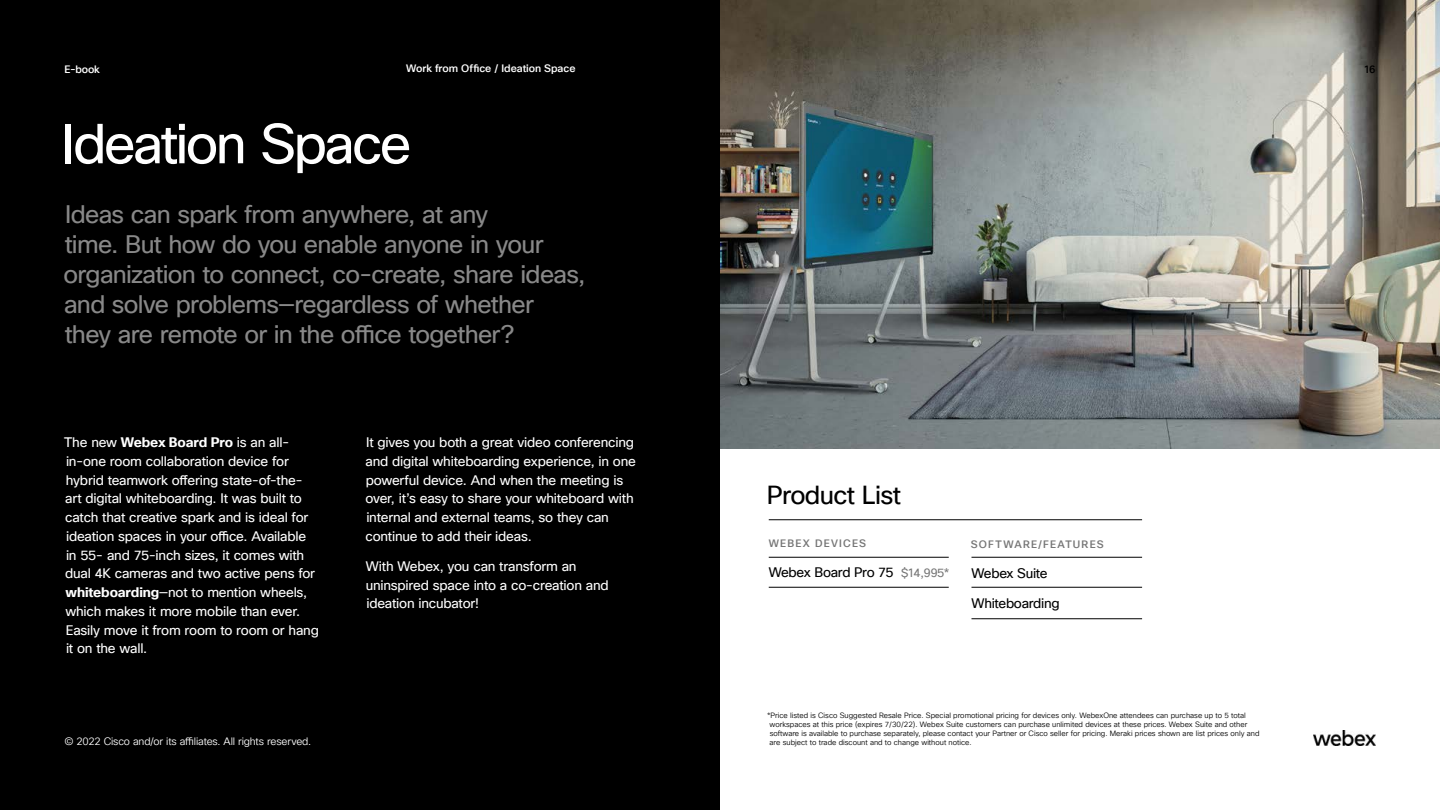
<style>
.page{position:relative;width:1440px;height:810px;background:#fff}
.page>*{position:absolute;margin:0;border:0;box-sizing:border-box;transform-origin:0 0}
.t1{font:54.75px "Cisco Sans TT";letter-spacing:-.045em;color:#fff}
.t2{font:25.5px "Cisco Sans TT";letter-spacing:-.025em;color:#000}
.t3{font:24.75px/30px "Cisco Sans TT";letter-spacing:-.03em;color:#888}
.t4{font:13.5px/18.8px "Cisco Sans TT";letter-spacing:-.015em;color:#fff}
.t5{font:13.5px "Cisco Sans TT";letter-spacing:-.025em;color:#000}
.t6{font:10.5px "Cisco Sans TT Light";letter-spacing:-.015em;color:#fff}
.t7{font:500 10.5px "Cisco Sans TT";letter-spacing:-.005em;color:#fff}
.t8{font:500 10.5px "Cisco Sans TT";letter-spacing:.115em;color:#767676}
.t9{font:500 10.5px "Cisco Sans TT";color:#000}
.t10{font:7.5px/9px "Cisco Sans TT Light";color:#000}
.s1{font-weight:700}
.s2{font-size:12px;color:#767676}
</style>
<div class="page">
<div style="left:0;top:0;width:720px;height:810px;background:#000"></div>
<img style="left:720px;top:0;width:720px;height:448px">
<hr style="left:769px;top:519px;width:373px;height:1px;background:#000">
<hr style="left:769px;top:557px;width:180px;height:1px;background:#000">
<hr style="left:769px;top:587px;width:180px;height:1px;background:#000">
<hr style="left:972px;top:557px;width:170px;height:1px;background:#000">
<hr style="left:971px;top:587px;width:171px;height:1px;background:#000">
<hr style="left:971px;top:619px;width:171px;height:1px;background:#000">
<img style="left:1314px;top:730px;width:61px;height:15px">
<p class="t7" style="left:406px;top:61px;width:171px">Work from Office / Ideation Space</p>
<p class="t7" style="left:64px;top:62px;width:37px">E-book</p>
<p class="t9" style="left:1364px;top:62px;width:13px">16</p>
<h1 class="t1" style="left:61px;top:109px;width:352px">Ideation Space</h1>
<h3 class="t3" style="left:63px;top:200px;width:524px">Ideas can spark from anywhere, at any<br>time. But how do you enable anyone in your organization to connect, co-create, share ideas, and solve problems—regardless of whether they are remote or in the office together?</h3>
<p class="t4" style="left:64px;top:433px;width:256px">The new <span class="s1">Webex Board Pro</span> is an all&shy;in-one room collaboration device for hybrid teamwork offering state-of-the&shy;art digital whiteboarding. It was built to catch that creative spark and is ideal for ideation spaces in your office. Available<br>in 55- and 75-inch sizes, it comes with dual 4K cameras and two active pens for <span class="s1">whiteboarding</span>—not to mention wheels, which makes it more mobile than ever.<br>Easily move it from room to room or hang it on the wall.</p>
<p class="t4" style="left:365px;top:433px;width:272px">It gives you both a great video conferencing and digital whiteboarding experience, in one powerful device. And when the meeting is over, it’s easy to share your whiteboard with internal and external teams, so they can continue to add their ideas.</p>
<p class="t4" style="left:366px;top:557px;width:244px">With Webex, you can transform an uninspired space into a co-creation and ideation incubator!</p>
<p class="t6" style="left:64px;top:734px;width:248px">© 2022 Cisco and/or its affiliates. All rights reserved.</p>
<h2 class="t2" style="left:767px;top:478px;width:136px">Product List</h2>
<p class="t8" style="left:769px;top:536px;width:99px">WEBEX DEVICES</p>
<p class="t5" style="left:769px;top:563px;width:182px">Webex Board Pro 75 <span class="s2">$14,995*</span></p>
<p class="t8" style="left:971px;top:537px;width:134px">SOFTWARE/FEATURES</p>
<p class="t5" style="left:972px;top:564px;width:78px">Webex Suite</p>
<p class="t5" style="left:972px;top:594px;width:89px">Whiteboarding</p>
<p class="t10" style="left:770px;top:712px;width:491px;text-indent:-3px">*Price listed is Cisco Suggested Resale Price. Special promotional pricing for devices only. WebexOne attendees can purchase up to 5 total workspaces at this price (expires 7/30/22). Webex Suite customers can purchase unlimited devices at these prices. Webex Suite and other software is available to purchase separately, please contact your Partner or Cisco seller for pricing. Meraki prices shown are list prices only and are subject to trade discount and to change without notice.</p>
</div>
